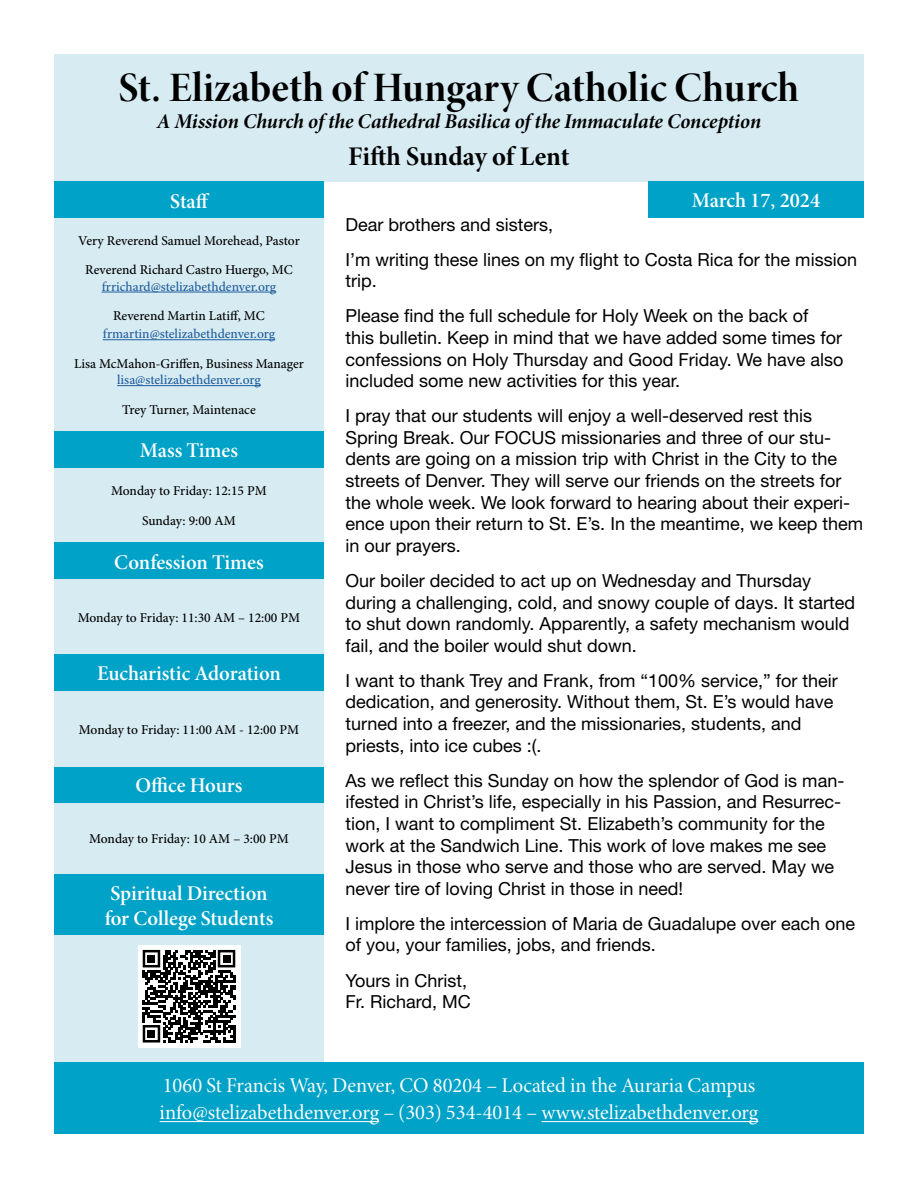
<style>
.page{position:relative;width:918px;height:1188px;background:#fff}
.page>*{position:absolute;margin:0;border:0;box-sizing:border-box;transform-origin:0 0}
.t1{font:42px "Minion Pro Bold Disp";color:#000}
.t2{font:27px "Minion Pro Bold Subh";letter-spacing:-.005em;color:#000}
.t3{font:21px/27px "Minion Pro Subh";color:#fff}
.t4{font:21px/25.2px "Minion Pro Semibold Subh";letter-spacing:-.005em;color:#fff}
.t5{font:21px "Minion Pro Bold It Subh";letter-spacing:-.005em;color:#000}
.t6{font:18px/21.6px "Helvetica Neue LT Std";color:#000}
.t7{font:500 13.5px/29.7px "Minion Pro";color:#000;text-align:center}
.t8{font:500 13.5px "Minion Pro";color:#215e9e}
</style>
<div class="page">
<div style="left:54px;top:218px;width:270px;height:213px;background:#d7ebf2"></div>
<hr style="left:102px;top:292px;width:174px;height:1px;background:#215e9e">
<hr style="left:103px;top:339px;width:172px;height:1px;background:#215e9e">
<hr style="left:117px;top:385px;width:144px;height:1px;background:#215e9e">
<div style="left:54px;top:467px;width:270px;height:76px;background:#d7ebf2"></div>
<div style="left:54px;top:579px;width:270px;height:76px;background:#d7ebf2"></div>
<div style="left:54px;top:803px;width:270px;height:71px;background:#d7ebf2"></div>
<div style="left:54px;top:54px;width:810px;height:128px;background:#d7ebf2"></div>
<div style="left:648px;top:181px;width:216px;height:37px;background:#00a2c7"></div>
<div style="left:54px;top:935px;width:270px;height:128px;background:#d7ebf2"></div>
<div style="left:54px;top:1063px;width:810px;height:71px;background:#00a2c7"></div>
<hr style="left:160px;top:1121px;width:219px;height:1px;background:#fff">
<hr style="left:542px;top:1121px;width:216px;height:1px;background:#fff">
<div style="left:54px;top:431px;width:270px;height:36px;background:#00a2c7"></div>
<div style="left:54px;top:182px;width:270px;height:36px;background:#00a2c7"></div>
<div style="left:54px;top:543px;width:270px;height:36px;background:#00a2c7"></div>
<div style="left:54px;top:767px;width:270px;height:36px;background:#00a2c7"></div>
<div style="left:54px;top:874px;width:270px;height:61px;background:#00a2c7"></div>
<div style="left:54px;top:691px;width:270px;height:76px;background:#d7ebf2"></div>
<div style="left:54px;top:655px;width:270px;height:36px;background:#00a2c7"></div>
<div style="left:138px;top:945px;width:102px;height:103px;background:#fff"></div>
<svg style="left:143px;top:950px;width:92px;height:93px"></svg>
<div style="left:148px;top:955px;width:7px;height:7px;background:#000"></div>
<div style="left:223px;top:955px;width:7px;height:7px;background:#000"></div>
<div style="left:148px;top:1030px;width:7px;height:8px;background:#000"></div>
<h1 class="t1" style="left:119px;top:62px;width:682px">St. Elizabeth of Hungary Catholic Church</h1>
<p class="t5" style="left:157px;top:109px;width:606px">A Mission Church of the Cathedral Basilica of the Immaculate Conception</p>
<h2 class="t2" style="left:348px;top:141px;width:223px">Fifth Sunday of Lent</h2>
<p class="t4" style="left:692px;top:189px;width:130px">March 17, 2024</p>
<p class="t4" style="left:170px;top:189px;width:41px">Staff</p>
<p class="t7" style="left:78px;top:226px;width:223px">Very Reverend Samuel Morehead, Pastor<br>Reverend Richard Castro Huergo, MC</p>
<p class="t8" style="left:102px;top:278px;width:176px">frrichard@stelizabethdenver.org</p>
<p class="t7" style="left:113px;top:302px;width:153px">Reverend Martin Latiff, MC</p>
<p class="t8" style="left:103px;top:326px;width:174px">frmartin@stelizabethdenver.org</p>
<p class="t7" style="left:74px;top:349px;width:231px">Lisa McMahon-Griffen, Business Manager</p>
<p class="t8" style="left:117px;top:372px;width:145px">lisa@stelizabethdenver.org</p>
<p class="t7" style="left:122px;top:395px;width:135px">Trey Turner, Maintenace</p>
<p class="t4" style="left:140px;top:438px;width:100px">Mass Times</p>
<p class="t7" style="left:111px;top:476px;width:157px">Monday to Friday: 12:15 PM<br>Sunday: 9:00 AM</p>
<p class="t4" style="left:114px;top:550px;width:151px">Confession Times</p>
<p class="t7" style="left:78px;top:603px;width:224px">Monday to Friday: 11:30 AM – 12:00 PM</p>
<p class="t4" style="left:97px;top:662px;width:185px">Eucharistic Adoration</p>
<p class="t7" style="left:79px;top:715px;width:222px">Monday to Friday: 11:00 AM - 12:00 PM</p>
<p class="t4" style="left:136px;top:774px;width:108px">Office Hours</p>
<p class="t7" style="left:89px;top:825px;width:201px">Monday to Friday: 10 AM – 3:00 PM</p>
<p class="t4" style="left:105px;top:881px;width:170px">Spiritual Direction for College Students</p>
<p class="t6" style="left:346px;top:206px;width:513px;line-height:35.1px">Dear brothers and sisters,<br>I’m writing these lines on my flight to Costa Rica for the mission</p>
<p class="t6" style="left:346px;top:263px;width:465px;line-height:35.1px">trip.<br>Please find the full schedule for Holy Week on the back of</p>
<p class="t6" style="left:346px;top:327px;width:500px;text-align:justify">this bulletin. Keep in mind that we have added some times for confessions on Holy Thursday and Good Friday. We have also included some new activities for this year.</p>
<p class="t6" style="left:346px;top:405px;width:519px">I pray that our students will enjoy a well-deserved rest this Spring Break. Our FOCUS missionaries and three of our stu&shy;dents are going on a mission trip with Christ in the City to the streets of Denver. They will serve our friends on the streets for the whole week. We look forward to hearing about their experi&shy;ence upon their return to St. E’s. In the meantime, we keep them in our prayers.</p>
<p class="t6" style="left:346px;top:570px;width:511px">Our boiler decided to act up on Wednesday and Thursday during a challenging, cold, and snowy couple of days. It started to shut down randomly. Apparently, a safety mechanism would fail, and the boiler would shut down.</p>
<p class="t6" style="left:346px;top:669px;width:494px">I want to thank Trey and Frank, from “100% service,” for their dedication, and generosity. Without them, St. E’s would have turned into a freezer, and the missionaries, students, and priests, into ice cubes :(.</p>
<p class="t6" style="left:346px;top:769px;width:500px">As we reflect this Sunday on how the splendor of God is man&shy;ifested in Christ’s life, especially in his Passion, and Resurrec&shy;tion, I want to compliment St. Elizabeth’s community for the work at the Sandwich Line. This work of love makes me see Jesus in those who serve and those who are served. May we never tire of loving Christ in those in need!</p>
<p class="t6" style="left:346px;top:912px;width:511px">I implore the intercession of Maria de Guadalupe over each one of you, your families, jobs, and friends.</p>
<p class="t6" style="left:346px;top:969px;width:127px">Yours in Christ,<br>Fr. Richard, MC</p>
<p class="t3" style="left:160px;top:1073px;width:600px">1060 St Francis Way, Denver, CO 80204 – Located in the Auraria Campus info@stelizabethdenver.org – (303) 534-4014 – www.stelizabethdenver.org</p>
</div>
